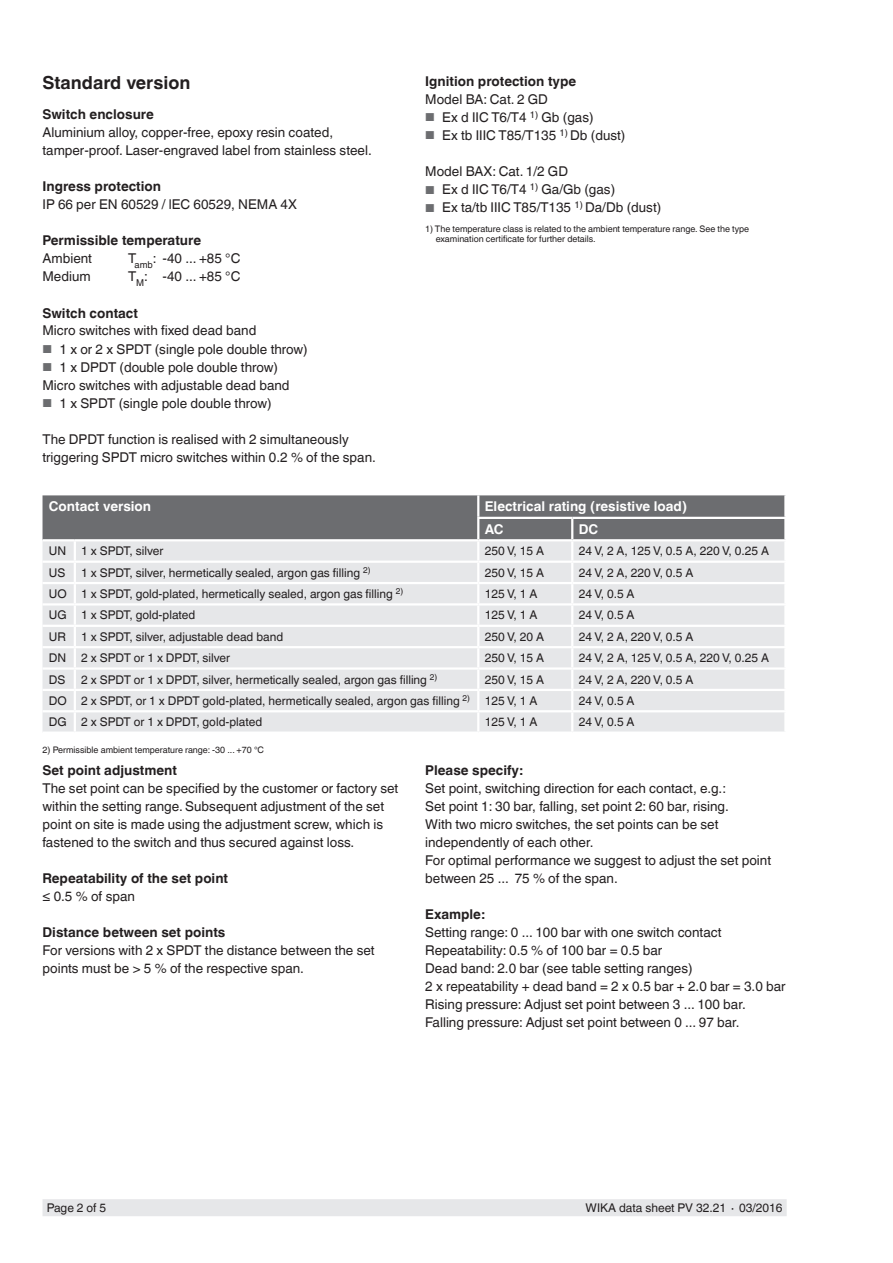
<style>
.page{position:relative;width:893px;height:1263px;background:#fff}
.page>*{position:absolute;margin:0;border:0;box-sizing:border-box;transform-origin:0 0}
.t1{font:700 18px "Helvetica World";color:#231f20}
.t2{font:13.5px/18px "Helvetica World";color:#231f20}
.t3{font:700 13.5px "Helvetica World";color:#231f20}
.t4{font:700 13.5px/22.5px "Helvetica World";color:#fff}
.t5{font:12px "Helvetica World";color:#231f20}
.t6{font:9px/10.5px "Helvetica World";color:#231f20}
.s1{font-size:11.55px;color:#6c6d70}
</style>
<div class="page">
<div style="left:43px;top:1199px;width:744px;height:17px;background:#e6e7e9"></div>
<div style="left:43px;top:605px;width:741px;height:126px;background:#e6e7e9"></div>
<svg style="left:43px;top:495px;width:742px;height:108px;background:#b7b8bb"></svg>
<hr style="left:784px;top:584px;width:3px;height:19px;background:#fff">
<hr style="left:74px;top:605px;width:2px;height:20px;background:#fff">
<hr style="left:477px;top:605px;width:2px;height:20px;background:#fff">
<hr style="left:571px;top:605px;width:2px;height:20px;background:#fff">
<hr style="left:43px;top:625px;width:32px;height:2px;background:#fff">
<hr style="left:75px;top:625px;width:403px;height:2px;background:#fff">
<hr style="left:478px;top:625px;width:94px;height:2px;background:#fff">
<hr style="left:572px;top:625px;width:215px;height:2px;background:#fff">
<hr style="left:43px;top:646px;width:32px;height:2px;background:#fff">
<hr style="left:75px;top:646px;width:403px;height:2px;background:#fff">
<hr style="left:478px;top:646px;width:94px;height:2px;background:#fff">
<hr style="left:572px;top:646px;width:215px;height:2px;background:#fff">
<hr style="left:43px;top:667px;width:32px;height:3px;background:#fff">
<hr style="left:75px;top:667px;width:403px;height:3px;background:#fff">
<hr style="left:478px;top:667px;width:94px;height:3px;background:#fff">
<hr style="left:572px;top:667px;width:215px;height:3px;background:#fff">
<hr style="left:43px;top:689px;width:32px;height:2px;background:#fff">
<hr style="left:75px;top:689px;width:403px;height:2px;background:#fff">
<hr style="left:478px;top:689px;width:94px;height:2px;background:#fff">
<hr style="left:572px;top:689px;width:215px;height:2px;background:#fff">
<hr style="left:43px;top:710px;width:32px;height:2px;background:#fff">
<hr style="left:75px;top:710px;width:403px;height:2px;background:#fff">
<svg style="left:74px;top:627px;width:2px;height:104px"></svg>
<hr style="left:478px;top:710px;width:94px;height:2px;background:#fff">
<svg style="left:477px;top:627px;width:2px;height:104px"></svg>
<hr style="left:572px;top:710px;width:215px;height:2px;background:#fff">
<svg style="left:571px;top:627px;width:2px;height:104px"></svg>
<h1 class="t1" style="left:43px;top:73px;width:149px">Standard version</h1>
<p class="t3" style="left:43px;top:107px;width:113px">Switch enclosure</p>
<p class="t2" style="left:43px;top:124px;width:331px">Aluminium alloy, copper-free, epoxy resin coated, tamper-proof. Laser-engraved label from stainless steel.</p>
<p class="t3" style="left:43px;top:179px;width:120px">Ingress protection</p>
<p class="t2" style="left:43px;top:196px;width:256px">IP 66 per EN 60529 / lEC 60529, NEMA 4X</p>
<p class="t3" style="left:43px;top:233px;width:160px">Permissible temperature</p>
<p class="t2" style="left:43px;top:250px;width:51px">Ambient</p>
<p class="t2" style="left:128px;top:250px;width:114px">T<sub>amb</sub>: -40 ... +85 °C</p>
<p class="t2" style="left:43px;top:268px;width:50px">Medium</p>
<p class="t2" style="left:128px;top:268px;width:114px">T<sub>M</sub>: -40 ... +85 °C</p>
<p class="t3" style="left:43px;top:305px;width:97px">Switch contact</p>
<p class="t2" style="left:43px;top:322px;width:215px">Micro switches with fixed dead band</p>
<p class="t2" style="left:43px;top:340px;width:267px"><span class="s1">■</span> 1 x or 2 x SPDT (single pole double throw)</p>
<p class="t2" style="left:43px;top:358px;width:249px"><span class="s1">■</span> 1 x DPDT (double pole double throw)<br>Micro switches with adjustable dead band</p>
<p class="t2" style="left:43px;top:394px;width:231px"><span class="s1">■</span> 1 x SPDT (single pole double throw)</p>
<p class="t2" style="left:43px;top:430px;width:335px">The DPDT function is realised with 2 simultaneously triggering SPDT micro switches within 0.2 % of the span.</p>
<p class="t3" style="left:425px;top:74px;width:153px">Ignition protection type</p>
<p class="t2" style="left:425px;top:91px;width:124px">Model BA: Cat. 2 GD</p>
<p class="t2" style="left:425px;top:109px;width:170px"><span class="s1">■</span> Ex d IIC T6/T4 <sup>1)</sup> Gb (gas)</p>
<p class="t2" style="left:425px;top:127px;width:202px"><span class="s1">■</span> Ex tb IIIC T85/T135 <sup>1)</sup> Db (dust)</p>
<p class="t2" style="left:425px;top:163px;width:144px">Model BAX: Cat. 1/2 GD</p>
<p class="t2" style="left:425px;top:181px;width:191px"><span class="s1">■</span> Ex d IIC T6/T4 <sup>1)</sup> Ga/Gb (gas)</p>
<p class="t2" style="left:425px;top:199px;width:238px"><span class="s1">■</span> Ex ta/tb IIIC T85/T135 <sup>1)</sup> Da/Db (dust)</p>
<p class="t6" style="left:436px;top:223px;width:315px;text-indent:-11px">1) The temperature class is related to the ambient temperature range. See the type examination certificate for further details.</p>
<p class="t4" style="left:49px;top:496px;width:104px">Contact version</p>
<p class="t4" style="left:485px;top:496px;width:204px">Electrical rating (resistive load)<br>AC</p>
<p class="t4" style="left:579px;top:518px;width:21px">DC</p>
<p class="t5" style="left:49px;top:544px;width:116px">UN 1 x SPDT, silver</p>
<p class="t5" style="left:485px;top:544px;width:61px">250 V, 15 A</p>
<p class="t5" style="left:579px;top:544px;width:192px">24 V, 2 A, 125 V, 0.5 A, 220 V, 0.25 A</p>
<p class="t5" style="left:49px;top:565px;width:18px">US</p>
<p class="t5" style="left:81px;top:565px;width:291px">1 x SPDT, silver, hermetically sealed, argon gas filling <sup>2)</sup></p>
<p class="t5" style="left:485px;top:565px;width:61px">250 V, 15 A</p>
<p class="t5" style="left:579px;top:565px;width:116px">24 V, 2 A, 220 V, 0.5 A</p>
<p class="t5" style="left:49px;top:587px;width:356px">UO 1 x SPDT, gold-plated, hermetically sealed, argon gas filling <sup>2)</sup></p>
<p class="t5" style="left:485px;top:587px;width:54px">125 V, 1 A</p>
<p class="t5" style="left:579px;top:587px;width:57px">24 V, 0.5 A</p>
<p class="t5" style="left:49px;top:608px;width:148px">UG 1 x SPDT, gold-plated</p>
<p class="t5" style="left:485px;top:608px;width:54px">125 V, 1 A</p>
<p class="t5" style="left:579px;top:608px;width:57px">24 V, 0.5 A</p>
<p class="t5" style="left:49px;top:630px;width:19px">UR</p>
<p class="t5" style="left:81px;top:630px;width:203px">1 x SPDT, silver, adjustable dead band</p>
<p class="t5" style="left:485px;top:630px;width:61px">250 V, 20 A</p>
<p class="t5" style="left:579px;top:630px;width:116px">24 V, 2 A, 220 V, 0.5 A</p>
<p class="t5" style="left:49px;top:651px;width:183px">DN 2 x SPDT or 1 x DPDT, silver</p>
<p class="t5" style="left:485px;top:651px;width:61px">250 V, 15 A</p>
<p class="t5" style="left:579px;top:651px;width:192px">24 V, 2 A, 125 V, 0.5 A, 220 V, 0.25 A</p>
<p class="t5" style="left:49px;top:672px;width:18px">DS</p>
<p class="t5" style="left:81px;top:672px;width:358px">2 x SPDT or 1 x DPDT, silver, hermetically sealed, argon gas filling <sup>2)</sup></p>
<p class="t5" style="left:485px;top:672px;width:61px">250 V, 15 A</p>
<p class="t5" style="left:579px;top:672px;width:116px">24 V, 2 A, 220 V, 0.5 A</p>
<p class="t5" style="left:49px;top:694px;width:490px">DO 2 x SPDT, or 1 x DPDT gold-plated, hermetically sealed, argon gas filling <sup>2)</sup> 125 V, 1 A</p>
<p class="t5" style="left:579px;top:694px;width:57px">24 V, 0.5 A</p>
<p class="t5" style="left:49px;top:715px;width:215px">DG 2 x SPDT or 1 x DPDT, gold-plated</p>
<p class="t5" style="left:485px;top:715px;width:54px">125 V, 1 A</p>
<p class="t5" style="left:579px;top:715px;width:57px">24 V, 0.5 A</p>
<p class="t6" style="left:43px;top:745px;width:223px">2) Permissible ambient temperature range: -30 ... +70 °C</p>
<p class="t3" style="left:43px;top:762px;width:136px">Set point adjustment</p>
<p class="t2" style="left:43px;top:779px;width:357px">The set point can be specified by the customer or factory set within the setting range. Subsequent adjustment of the set point on site is made using the adjustment screw, which is fastened to the switch and thus secured against loss.</p>
<p class="t3" style="left:43px;top:870px;width:187px">Repeatability of the set point</p>
<p class="t2" style="left:43px;top:887px;width:94px">≤ 0.5 % of span</p>
<p class="t3" style="left:43px;top:924px;width:184px">Distance between set points</p>
<p class="t2" style="left:43px;top:941px;width:334px">For versions with 2 x SPDT the distance between the set points must be &gt; 5 % of the respective span.</p>
<p class="t3" style="left:425px;top:762px;width:99px">Please specify:</p>
<p class="t2" style="left:425px;top:779px;width:347px">Set point, switching direction for each contact, e.g.:<br>Set point 1: 30 bar, falling, set point 2: 60 bar, rising.<br>With two micro switches, the set points can be set independently of each other.<br>For optimal performance we suggest to adjust the set point between 25 ... 75 % of the span.</p>
<p class="t3" style="left:425px;top:906px;width:61px">Example:</p>
<p class="t2" style="left:425px;top:923px;width:362px">Setting range: 0 ... 100 bar with one switch contact Repeatability: 0.5 % of 100 bar = 0.5 bar<br>Dead band: 2.0 bar (see table setting ranges)<br>2 x repeatability + dead band = 2 x 0.5 bar + 2.0 bar = 3.0 bar Rising pressure: Adjust set point between 3 ... 100 bar.<br>Falling pressure: Adjust set point between 0 ... 97 bar.</p>
<p class="t5" style="left:47px;top:1201px;width:61px">Page 2 of 5</p>
<p class="t5" style="left:586px;top:1201px;width:198px">WIKA data sheet PV 32.21 ∙ 03/2016</p>
</div>
